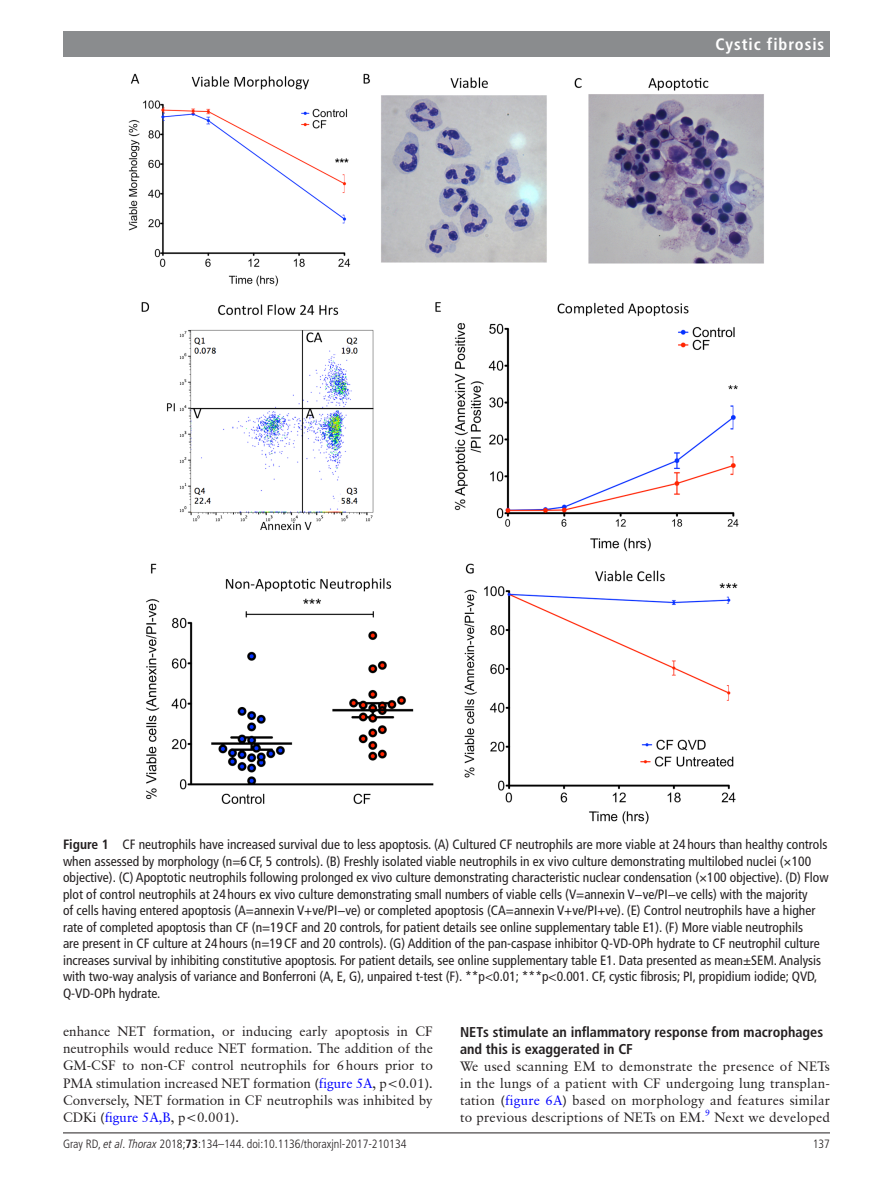
<style>
.page{position:relative;width:893px;height:1191px;background:#fff}
.page>*{position:absolute;margin:0;border:0;box-sizing:border-box;transform-origin:0 0}
.t1{font:700 condensed 16.5px "Frutiger LT Pro";letter-spacing:.055em;color:#fff}
.t2{font:700 condensed 14.25px/17.2px "Frutiger LT Pro";color:#231f20}
.t3{font:condensed 13.5px/16.5px "Frutiger LT Pro";color:#231f20}
.t4{font:13.5px/17.2px "Classical Garamond BT";color:#231f20;text-align:justify}
.t5{font:300 condensed 12px "Frutiger LT Pro";color:#231f20}
.s1{font-weight:700}
.s2{color:#00f}
.s3{font-style:italic}
</style>
<div class="page">
<hr style="left:63px;top:1132px;width:767px;height:1px;background:#231f20">
<div style="left:63px;top:31px;width:767px;height:25px;background:#8a8c8e"></div>
<img style="left:128px;top:73px;width:636px;height:752px">
<p class="t1" style="left:715px;top:34px;width:110px">Cystic fibrosis</p>
<p class="t3" style="left:63px;top:836px;width:767px"><span class="s1">Figure 1</span> CF neutrophils have increased survival due to less apoptosis. (A) Cultured CF neutrophils are more viable at 24 hours than healthy controls when assessed by morphology (n=6CF, 5 controls). (B) Freshly isolated viable neutrophils in ex vivo culture demonstrating multilobed nuclei (×100 objective). (C) Apoptotic neutrophils following prolonged ex vivo culture demonstrating characteristic nuclear condensation (×100 objective). (D) Flow plot of control neutrophils at 24 hours ex vivo culture demonstrating small numbers of viable cells (V=annexin V−ve/PI−ve cells) with the majority<br>of cells having entered apoptosis (A=annexin V+ve/PI−ve) or completed apoptosis (CA=annexin V+ve/PI+ve). (E) Control neutrophils have a higher rate of completed apoptosis than CF (n=19CF and 20 controls, for patient details see online supplementary table E1). (F) More viable neutrophils<br>are present in CF culture at 24 hours (n=19CF and 20 controls). (G) Addition of the pan-caspase inhibitor Q-VD-OPh hydrate to CF neutrophil culture increases survival by inhibiting constitutive apoptosis. For patient details, see online supplementary table E1. Data presented as mean±SEM. Analysis with two-way analysis of variance and Bonferroni (A, E, G), unpaired t-test (F). **p&lt;0.01; ***p&lt;0.001. CF, cystic fibrosis; PI, propidium iodide; QVD, Q-VD-OPh hydrate.</p>
<p class="t4" style="left:63px;top:1022px;width:371px">enhance NET formation, or inducing early apoptosis in CF neutrophils would reduce NET formation. The addition of the GM-CSF to non-CF control neutrophils for 6hours prior to PMA stimulation increased NET formation (<span class="s2">figure 5A</span>, p&lt;0.01).<br>Conversely, NET formation in CF neutrophils was inhibited by CDKi (<span class="s2">figure 5A,B</span>, p&lt;0.001).</p>
<p class="t2" style="left:460px;top:1023px;width:365px">NETs stimulate an inflammatory response from macrophages and this is exaggerated in CF</p>
<p class="t4" style="left:460px;top:1057px;width:371px">We used scanning EM to demonstrate the presence of NETs in the lungs of a patient with CF undergoing lung transplan&shy;tation (<span class="s2">figure 6A</span>) based on morphology and features similar to previous descriptions of NETs on EM.<sup>9</sup> Next we developed</p>
<p class="t5" style="left:63px;top:1136px;width:345px">Gray RD, <span class="s3">et al</span>. <span class="s3">Thorax</span> 2018;<span class="s1">73</span>:134–144. doi:10.1136/thoraxjnl-2017-210134</p>
<p class="t5" style="left:813px;top:1136px;width:19px">137</p>
</div>
